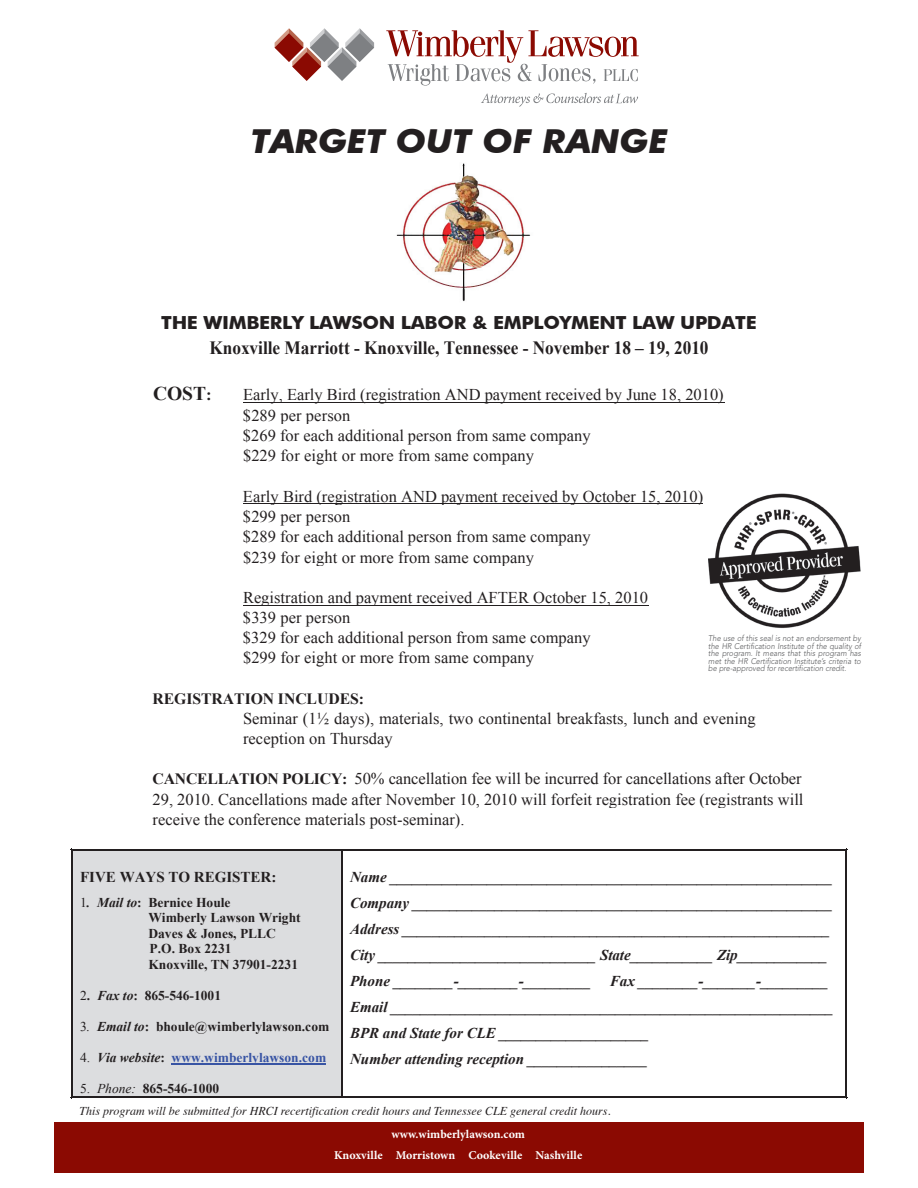
<style>
.page{position:relative;width:918px;height:1188px;background:#fff}
.page>*{position:absolute;margin:0;border:0;box-sizing:border-box;transform-origin:0 0}
.t1{font:italic 700 33px "Futura Md BT";letter-spacing:-.005em;color:#231f20;scale:1.07 1}
.t2{font:700 19.5px "Times New Roman";color:#231f20}
.t3{font:700 18.75px "Times New Roman";color:#231f20;scale:.92 1}
.t4{font:700 18px "Futura Md BT";letter-spacing:-.015em;color:#231f20;scale:1.08 1}
.t5{font:16.5px/20.2px "Times New Roman";color:#231f20}
.t6{font:700 15.75px "Times New Roman";letter-spacing:-.005em;color:#231f20}
.t7{font:italic 700 15px/26px "Times New Roman";letter-spacing:-.005em;color:#231f20}
.t8{font:700 15px "Times New Roman";color:#231f20}
.t9{font:700 13.5px/15.6px "Times New Roman";color:#231f20}
.t10{font:700 13.5px "Times New Roman";color:#3854a4}
.t11{font:italic 12px "Times";color:#231f20}
.t12{font:700 12px/21px "Minion Pro";color:#fff;text-align:center}
.t13{font:italic 300 8.25px/7.5px "Avenir LT Std";color:#57585a;text-align:justify;scale:.91 1}
.s1{font-size:16.5px}
.s2{font-weight:700;font-size:15.75px}
.s3{font-weight:400}
.s4{font-style:italic}
.s5{font-weight:400;font-style:italic}
.s6{font-weight:400;color:#231f20}
.s7{font-style:italic;color:#231f20}
.s8{color:#231f20}
</style>
<div class="page">
<hr style="left:243px;top:402px;width:481px;height:1px;background:#231f20">
<hr style="left:243px;top:503px;width:460px;height:1px;background:#231f20">
<hr style="left:243px;top:605px;width:405px;height:1px;background:#231f20">
<div style="left:73px;top:852px;width:268px;height:244px;background:#dcdddf"></div>
<div style="left:80px;top:851px;width:254px;height:17px;background:#dcdddf"></div>
<div style="left:80px;top:868px;width:254px;height:18px;background:#dcdddf"></div>
<div style="left:80px;top:886px;width:254px;height:8px;background:#dcdddf"></div>
<div style="left:80px;top:894px;width:254px;height:16px;background:#dcdddf"></div>
<div style="left:80px;top:910px;width:254px;height:15px;background:#dcdddf"></div>
<div style="left:80px;top:925px;width:254px;height:16px;background:#dcdddf"></div>
<div style="left:80px;top:941px;width:254px;height:15px;background:#dcdddf"></div>
<div style="left:80px;top:956px;width:254px;height:16px;background:#dcdddf"></div>
<div style="left:80px;top:972px;width:254px;height:15px;background:#dcdddf"></div>
<div style="left:80px;top:987px;width:254px;height:16px;background:#dcdddf"></div>
<div style="left:80px;top:1003px;width:254px;height:15px;background:#dcdddf"></div>
<div style="left:80px;top:1018px;width:254px;height:16px;background:#dcdddf"></div>
<div style="left:80px;top:1034px;width:254px;height:16px;background:#dcdddf"></div>
<div style="left:80px;top:1050px;width:254px;height:15px;background:#dcdddf"></div>
<hr style="left:172px;top:1063px;width:154px;height:1px;background:#3854a4">
<div style="left:80px;top:1065px;width:254px;height:16px;background:#dcdddf"></div>
<div style="left:80px;top:1081px;width:254px;height:15px;background:#dcdddf"></div>
<hr style="left:73px;top:849px;width:268px;height:1px;background:#231f20">
<hr style="left:73px;top:850px;width:268px;height:1px;background:#231f20">
<hr style="left:73px;top:851px;width:268px;height:1px;background:#dcdddf">
<hr style="left:343px;top:849px;width:502px;height:1px;background:#231f20">
<hr style="left:343px;top:850px;width:502px;height:1px;background:#231f20">
<hr style="left:72px;top:851px;width:1px;height:245px;background:#231f20">
<hr style="left:71px;top:851px;width:1px;height:247px;background:#231f20">
<hr style="left:73px;top:1098px;width:268px;height:1px;background:#231f20">
<hr style="left:73px;top:1096px;width:268px;height:1px;background:#231f20">
<hr style="left:342px;top:851px;width:1px;height:245px;background:#231f20">
<hr style="left:341px;top:851px;width:1px;height:246px;background:#231f20">
<hr style="left:343px;top:1098px;width:502px;height:1px;background:#231f20">
<hr style="left:343px;top:1096px;width:502px;height:1px;background:#231f20">
<hr style="left:846px;top:851px;width:1px;height:245px;background:#231f20">
<hr style="left:845px;top:851px;width:1px;height:245px;background:#231f20">
<div style="left:54px;top:1123px;width:810px;height:50px;background:#8b0a02"></div>
<svg style="left:275px;top:28px;width:99px;height:53px"></svg>
<svg style="left:481px;top:93px;width:157px;height:14px"></svg>
<svg style="left:386px;top:30px;width:253px;height:56px"></svg>
<img style="left:396px;top:163px;width:135px;height:139px">
<img style="left:708px;top:493px;width:153px;height:135px">
<h1 class="t1" style="left:251px;top:121px;width:391px">TARGET OUT OF RANGE</h1>
<p class="t4" style="left:161px;top:312px;width:553px">THE WIMBERLY LAWSON LABOR &amp; EMPLOYMENT LAW UPDATE</p>
<p class="t3" style="left:209px;top:335px;width:544px">Knoxville Marriott - Knoxville, Tennessee - November 18 – 19, 2010</p>
<p class="t2" style="left:153px;top:380px;width:60px">COST<span class="s1">:</span></p>
<p class="t5" style="left:243px;top:384px;width:482px">Early, Early Bird (registration AND payment received by June 18, 2010) $289 per person<br>$269 for each additional person from same company<br>$229 for eight or more from same company</p>
<p class="t5" style="left:243px;top:486px;width:462px">Early Bird (registration AND payment received by October 15, 2010) $299 per person<br>$289 for each additional person from same company<br>$239 for eight or more from same company</p>
<p class="t5" style="left:243px;top:587px;width:407px">Registration and payment received AFTER October 15, 2010 $339 per person<br>$329 for each additional person from same company<br>$299 for eight or more from same company</p>
<p class="t6" style="left:153px;top:688px;width:213px">REGISTRATION INCLUDES:</p>
<p class="t5" style="left:243px;top:708px;width:514px">Seminar (1½ days), materials, two continental breakfasts, lunch and evening reception on Thursday</p>
<p class="t5" style="left:153px;top:769px;width:652px;text-align:justify"><span class="s2">CANCELLATION POLICY:</span> 50% cancellation fee will be incurred for cancellations after October 29, 2010. Cancellations made after November 10, 2010 will forfeit registration fee (registrants will receive the conference materials post-seminar).</p>
<p class="t13" style="left:708px;top:635px;width:169px">The use of this seal is not an endorsement by the HR Certification Institute of the quality of the program. It means that this program has met the HR Certification Institute’s criteria to be pre-approved for recertification credit.</p>
<p class="t8" style="left:80px;top:867px;width:198px">FIVE WAYS TO REGISTER:</p>
<p class="t9" style="left:148px;top:894px;width:154px;text-indent:-68px"><span class="s3">1</span><span class="s4">. Mail to</span>: Bernice Houle<br>Wimberly Lawson Wright<br>Daves &amp; Jones, PLLC<br>P.O. Box 2231<br>Knoxville, TN 37901-2231</p>
<p class="t9" style="left:80px;top:987px;width:142px"><span class="s3">2</span>. <span class="s4">Fax to</span>: 865-546-1001</p>
<p class="t9" style="left:80px;top:1018px;width:251px"><span class="s3">3</span><span class="s5">.</span> <span class="s4">Email to</span>: bhoule@wimberlylawson.com</p>
<p class="t10" style="left:80px;top:1048px;width:248px"><span class="s6">4.</span> <span class="s7">Via website</span><span class="s8">:</span> www.wimberlylawson.com</p>
<p class="t9" style="left:80px;top:1080px;width:141px"><span class="s3">5.</span> <span class="s5">Phone:</span> 865-546-1000</p>
<p class="t7" style="left:350px;top:864px;width:485px">Name ___________________________________________________________ Company ________________________________________________________ Address _________________________________________________________ City _____________________________ State___________ Zip____________ Phone ________-________-_________ Fax ________-_______-_________ Email ___________________________________________________________ BPR and State for CLE ____________________<br>Number attending reception ________________</p>
<p class="t11" style="left:80px;top:1101px;width:533px">This program will be submitted for HRCI recertification credit hours and Tennessee CLE general credit hours.</p>
<p class="t12" style="left:334px;top:1124px;width:250px">www.wimberlylawson.com<br>Knoxville Morristown Cookeville Nashville</p>
</div>
